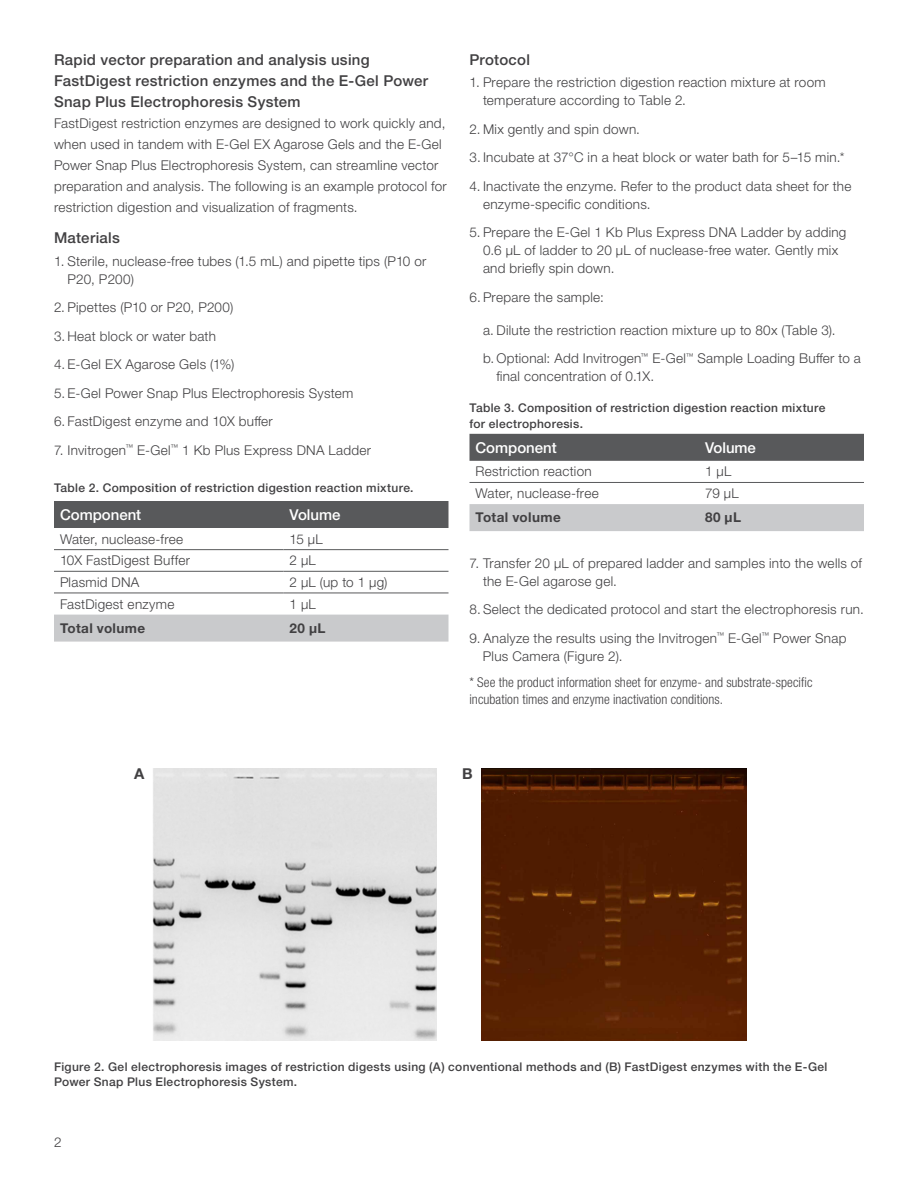
<style>
.page{position:relative;width:918px;height:1188px;background:#fff}
.page>*{position:absolute;margin:0;border:0;box-sizing:border-box;transform-origin:0 0}
.t1{font:500 15px/21px "Helvetica Neue LTW1 G";letter-spacing:.02em;color:#414042}
.t2{font:500 15px "Helvetica Neue LTW1 G";color:#fff}
.t3{font:700 15px "Helvetica Neue LTW1 G";color:#414042}
.t4{font:300 13.5px/18px "Helvetica Neue LTW1 G";letter-spacing:.02em;color:#414042}
.t5{font:300 condensed 13.5px/16.2px "Helvetica Neue LTW1 G";letter-spacing:.005em;color:#414042}
.t6{font:700 13.5px "Helvetica Neue LTW1 G";letter-spacing:.03em;color:#414042}
.t7{font:500 12px/15.8px "Helvetica Neue LTW1 G";letter-spacing:.03em;color:#414042}
</style>
<div class="page">
<div style="left:54px;top:501px;width:394px;height:27px;background:#58595b"></div>
<div style="left:54px;top:615px;width:394px;height:27px;background:#c9cacc"></div>
<hr style="left:54px;top:549px;width:230px;height:1px;background:#58595b">
<hr style="left:284px;top:549px;width:164px;height:1px;background:#58595b">
<hr style="left:54px;top:571px;width:230px;height:1px;background:#58595b">
<hr style="left:284px;top:571px;width:164px;height:1px;background:#58595b">
<hr style="left:54px;top:593px;width:230px;height:1px;background:#58595b">
<hr style="left:284px;top:593px;width:164px;height:1px;background:#58595b">
<div style="left:470px;top:434px;width:394px;height:27px;background:#58595b"></div>
<div style="left:470px;top:504px;width:394px;height:27px;background:#c9cacc"></div>
<hr style="left:470px;top:482px;width:229px;height:1px;background:#58595b">
<hr style="left:699px;top:482px;width:165px;height:1px;background:#58595b">
<img style="left:152px;top:768px;width:284px;height:273px">
<img style="left:482px;top:768px;width:265px;height:273px">
<p class="t1" style="left:54px;top:49px;width:376px">Rapid vector preparation and analysis using<br>FastDigest restriction enzymes and the E-Gel Power<br>Snap Plus Electrophoresis System</p>
<p class="t4" style="left:54px;top:112px;width:394px;line-height:21px">FastDigest restriction enzymes are designed to work quickly and, when used in tandem with E-Gel EX Agarose Gels and the E-Gel Power Snap Plus Electrophoresis System, can streamline vector preparation and analysis. The following is an example protocol for restriction digestion and visualization of fragments.</p>
<p class="t1" style="left:54px;top:227px;width:67px">Materials</p>
<p class="t4" style="left:68px;top:252px;width:361px;text-indent:-14px">1. Sterile, nuclease-free tubes (1.5 mL) and pipette tips (P10 or<br>P20, P200)</p>
<p class="t4" style="left:54px;top:298px;width:181px">2. Pipettes (P10 or P20, P200)</p>
<p class="t4" style="left:54px;top:327px;width:163px">3. Heat block or water bath</p>
<p class="t4" style="left:54px;top:355px;width:182px">4. E-Gel EX Agarose Gels (1%)</p>
<p class="t4" style="left:54px;top:384px;width:301px">5. E-Gel Power Snap Plus Electrophoresis System</p>
<p class="t4" style="left:54px;top:412px;width:220px">6. FastDigest enzyme and 10X buffer</p>
<p class="t4" style="left:54px;top:441px;width:319px">7. Invitrogen<sup>™</sup> E-Gel<sup>™</sup> 1 Kb Plus Express DNA Ladder</p>
<p class="t7" style="left:54px;top:480px;width:361px">Table 2. Composition of restriction digestion reaction mixture.</p>
<p class="t2" style="left:60px;top:505px;width:83px">Component</p>
<p class="t2" style="left:290px;top:505px;width:52px">Volume</p>
<p class="t4" style="left:60px;top:530px;width:125px">Water, nuclease-free</p>
<p class="t4" style="left:290px;top:530px;width:35px">15 µL</p>
<p class="t4" style="left:60px;top:551px;width:132px">10X FastDigest Buffer</p>
<p class="t4" style="left:290px;top:551px;width:28px">2 µL</p>
<p class="t4" style="left:60px;top:573px;width:81px">Plasmid DNA</p>
<p class="t4" style="left:290px;top:573px;width:100px">2 µL (up to 1 µg)</p>
<p class="t4" style="left:60px;top:595px;width:116px">FastDigest enzyme</p>
<p class="t4" style="left:290px;top:595px;width:28px">1 µL</p>
<p class="t6" style="left:60px;top:620px;width:87px">Total volume</p>
<p class="t6" style="left:290px;top:620px;width:38px">20 µL</p>
<p class="t1" style="left:470px;top:49px;width:62px">Protocol</p>
<p class="t4" style="left:483px;top:73px;width:344px;text-indent:-14px">1. Prepare the restriction digestion reaction mixture at room temperature according to Table 2.</p>
<p class="t4" style="left:470px;top:120px;width:172px">2. Mix gently and spin down.</p>
<p class="t4" style="left:470px;top:148px;width:377px">3. Incubate at 37°C in a heat block or water bath for 5–15 min.*</p>
<p class="t4" style="left:483px;top:177px;width:370px;text-indent:-14px">4. Inactivate the enzyme. Refer to the product data sheet for the enzyme-specific conditions.</p>
<p class="t4" style="left:483px;top:223px;width:365px;text-indent:-14px">5. Prepare the E-Gel 1 Kb Plus Express DNA Ladder by adding<br>0.6 μL of ladder to 20 μL of nuclease-free water. Gently mix and briefly spin down.</p>
<p class="t4" style="left:470px;top:288px;width:136px">6. Prepare the sample:</p>
<p class="t4" style="left:483px;top:316px;width:380px;line-height:28.5px">a. Dilute the restriction reaction mixture up to 80x (Table 3).<br>b. Optional: Add Invitrogen<sup>™</sup> E-Gel<sup>™</sup> Sample Loading Buffer to a</p>
<p class="t4" style="left:497px;top:367px;width:159px">final concentration of 0.1X.</p>
<p class="t7" style="left:470px;top:400px;width:357px">Table 3. Composition of restriction digestion reaction mixture for electrophoresis.</p>
<p class="t2" style="left:476px;top:438px;width:83px">Component</p>
<p class="t2" style="left:705px;top:438px;width:52px">Volume</p>
<p class="t4" style="left:476px;top:463px;width:118px">Restriction reaction</p>
<p class="t4" style="left:705px;top:463px;width:28px">1 µL</p>
<p class="t4" style="left:476px;top:484px;width:125px">Water, nuclease-free</p>
<p class="t4" style="left:705px;top:484px;width:35px">79 µL</p>
<p class="t6" style="left:476px;top:509px;width:87px">Total volume</p>
<p class="t6" style="left:705px;top:509px;width:38px">80 µL</p>
<p class="t4" style="left:483px;top:554px;width:381px;text-indent:-14px">7. Transfer 20 μL of prepared ladder and samples into the wells of the E-Gel agarose gel.</p>
<p class="t4" style="left:470px;top:600px;width:396px">8. Select the dedicated protocol and start the electrophoresis run.</p>
<p class="t4" style="left:483px;top:629px;width:365px;text-indent:-13px">9. Analyze the results using the Invitrogen<sup>™</sup> E-Gel<sup>™</sup> Power Snap<br>Plus Camera (Figure 2).</p>
<p class="t5" style="left:469px;top:675px;width:345px">* See the product information sheet for enzyme- and substrate-specific incubation times and enzyme inactivation conditions.</p>
<p class="t3" style="left:134px;top:764px;width:12px">A</p>
<p class="t3" style="left:462px;top:764px;width:12px">B</p>
<p class="t7" style="left:54px;top:1058px;width:775px">Figure 2. Gel electrophoresis images of restriction digests using (A) conventional methods and (B) FastDigest enzymes with the E-Gel<br>Power Snap Plus Electrophoresis System.</p>
<p class="t4" style="left:54px;top:1134px;width:9px">2</p>
</div>
